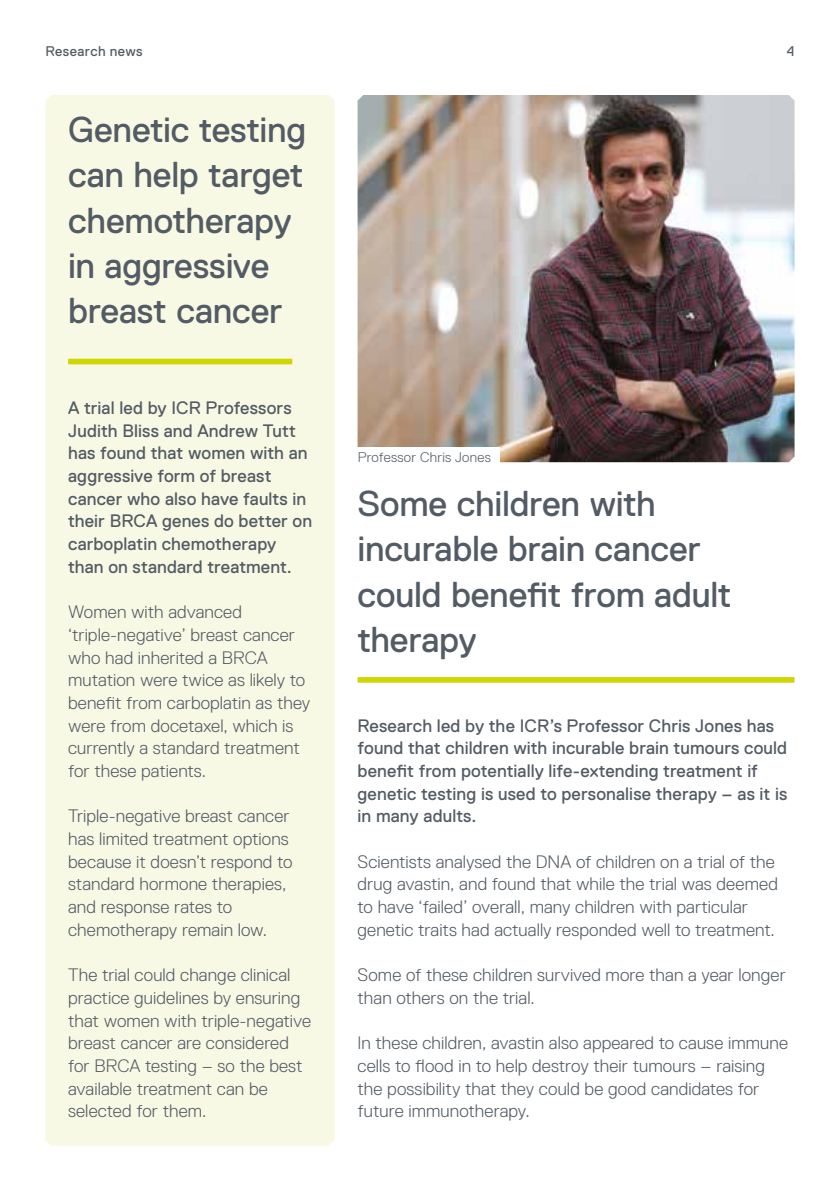
<style>
.page{position:relative;width:840px;height:1191px;background:#fff}
.page>*{position:absolute;margin:0;border:0;box-sizing:border-box;transform-origin:0 0}
.t1{font:36px/45.4px "Replica Pro";letter-spacing:-.01em;color:#535b64}
.t2{font:300 18px/22.6px "Replica Pro";letter-spacing:.005em;color:#535b64}
.t3{font:18px/22.6px "Replica Pro";letter-spacing:.005em;color:#535b64}
.t4{font:300 14px "Replica Pro";letter-spacing:.02em;color:#535b64}
.t5{font:14px "Replica Pro";letter-spacing:.03em;color:#535b64}
</style>
<div class="page">
<div style="left:45px;top:95px;width:289px;height:1050px;background:#f8f9e4"></div>
<svg style="left:68px;top:359px;width:224px;height:5px"></svg>
<svg style="left:357px;top:677px;width:437px;height:5px;background:#cfd602"></svg>
<img style="left:357px;top:95px;width:437px;height:367px">
<div style="left:356px;top:446px;width:143px;height:20px;background:#fff"></div>
<p class="t5" style="left:45px;top:44px;width:99px">Research news</p>
<p class="t5" style="left:786px;top:44px;width:9px">4</p>
<h1 class="t1" style="left:68px;top:107px;width:239px">Genetic testing can help target chemotherapy in aggressive breast cancer</h1>
<p class="t3" style="left:68px;top:396px;width:245px">A trial led by ICR Professors<br>Judith Bliss and Andrew Tutt has found that women with an aggressive form of breast cancer who also have faults in their BRCA genes do better on carboplatin chemotherapy than on standard treatment.</p>
<p class="t2" style="left:68px;top:601px;width:243px">Women with advanced ‘triple-negative’ breast cancer who had inherited a BRCA mutation were twice as likely to benefit from carboplatin as they were from docetaxel, which is currently a standard treatment for these patients.</p>
<p class="t2" style="left:68px;top:805px;width:226px">Triple-negative breast cancer has limited treatment options because it doesn’t respond to standard hormone therapies, and response rates to chemotherapy remain low.</p>
<p class="t2" style="left:68px;top:963px;width:244px">The trial could change clinical practice guidelines by ensuring that women with triple-negative breast cancer are considered for BRCA testing – so the best available treatment can be selected for them.</p>
<p class="t4" style="left:357px;top:449px;width:134px">Professor Chris Jones</p>
<h1 class="t1" style="left:357px;top:481px;width:375px">Some children with incurable brain cancer could benefit from adult therapy</h1>
<p class="t3" style="left:357px;top:714px;width:431px">Research led by the ICR’s Professor Chris Jones has found that children with incurable brain tumours could benefit from potentially life-extending treatment if genetic testing is used to personalise therapy – as it is in many adults.</p>
<p class="t2" style="left:357px;top:850px;width:421px">Scientists analysed the DNA of children on a trial of the drug avastin, and found that while the trial was deemed to have ‘failed’ overall, many children with particular genetic traits had actually responded well to treatment.</p>
<p class="t2" style="left:357px;top:963px;width:429px">Some of these children survived more than a year longer than others on the trial.</p>
<p class="t2" style="left:357px;top:1031px;width:431px">In these children, avastin also appeared to cause immune cells to flood in to help destroy their tumours – raising the possibility that they could be good candidates for future immunotherapy.</p>
</div>
